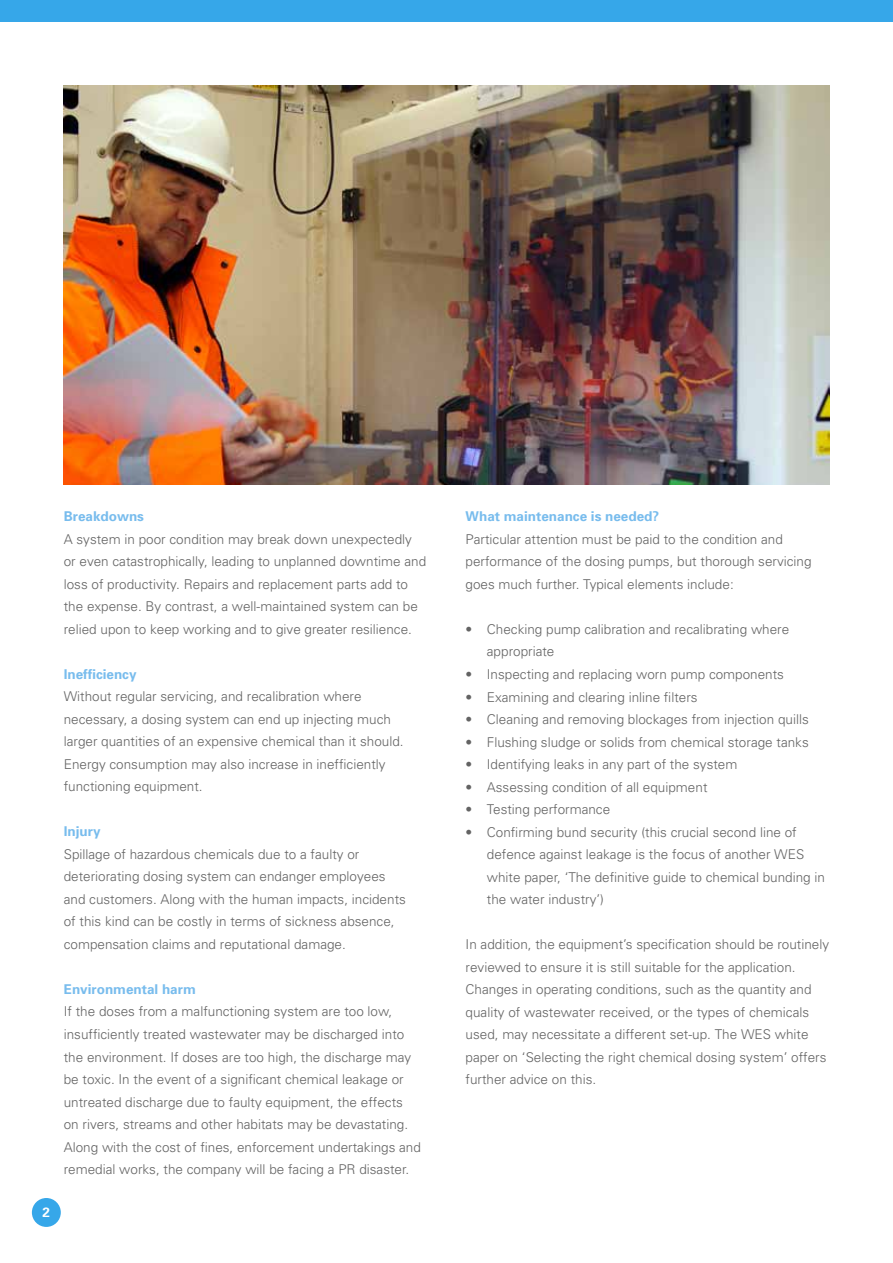
<style>
.page{position:relative;width:893px;height:1263px;background:#fff}
.page>*{position:absolute;margin:0;border:0;box-sizing:border-box;transform-origin:0 0}
.t1{font:300 13.5px/22.5px "Univers";color:#636363}
.t2{font:700 13.5px "Univers";color:#78bced}
.t3{font:700 13.5px "Univers";color:#fff}
.s1{font-family:"Univers LT Std"}
</style>
<div class="page">
<div style="left:32px;top:1198px;width:29px;height:29px;background:#36a7e9;border-radius:50%"></div>
<div style="left:0;top:0;width:893px;height:21px;background:#36a7e9"></div>
<img style="left:64px;top:85px;width:765px;height:400px">
<p class="t3" style="left:43px;top:1203px;width:9px">2</p>
<p class="t2" style="left:64px;top:508px;width:82px">Breakdowns</p>
<p class="t1" style="left:64px;top:527px;width:364px">A system in poor condition may break down unexpectedly or even catastrophically, leading to unplanned downtime and loss of productivity. Repairs and replacement parts add to the expense. By contrast, a well-maintained system can be relied upon to keep working and to give greater resilience.</p>
<p class="t2" style="left:64px;top:665px;width:74px">Inefficiency</p>
<p class="t1" style="left:64px;top:685px;width:341px">Without regular servicing, and recalibration where necessary, a dosing system can end up injecting much larger quantities of an expensive chemical than it should.<br>Energy consumption may also increase in inefficiently functioning equipment.</p>
<p class="t2" style="left:64px;top:823px;width:38px">Injury</p>
<p class="t1" style="left:64px;top:842px;width:344px">Spillage of hazardous chemicals due to a faulty or deteriorating dosing system can endanger employees and customers. Along with the human impacts, incidents of this kind can be costly in terms of sickness absence, compensation claims and reputational damage.</p>
<p class="t2" style="left:64px;top:980px;width:134px">Environmental harm</p>
<p class="t1" style="left:64px;top:1000px;width:359px">If the doses from a malfunctioning system are too low, insufficiently treated wastewater may be discharged into the environment. If doses are too high, the discharge may be toxic. In the event of a significant chemical leakage or untreated discharge due to faulty equipment, the effects on rivers, streams and other habitats may be devastating.<br>Along with the cost of fines, enforcement undertakings and remedial works, the company will be facing a PR disaster.</p>
<p class="t2" style="left:466px;top:508px;width:195px">What maintenance is needed?</p>
<p class="t1" style="left:466px;top:527px;width:347px">Particular attention must be paid to the condition and performance of the dosing pumps, but thorough servicing goes much further. Typical elements include:</p>
<p class="t1" style="left:487px;top:617px;width:304px;text-indent:-21px"><span class="s1">•</span> Checking pump calibration and recalibrating where appropriate</p>
<p class="t1" style="left:466px;top:662px;width:320px"><span class="s1">•</span> Inspecting and replacing worn pump components</p>
<p class="t1" style="left:466px;top:685px;width:234px"><span class="s1">•</span> Examining and clearing inline filters</p>
<p class="t1" style="left:466px;top:708px;width:345px"><span class="s1">•</span> Cleaning and removing blockages from injection quills</p>
<p class="t1" style="left:466px;top:730px;width:345px"><span class="s1">•</span> Flushing sludge or solids from chemical storage tanks</p>
<p class="t1" style="left:466px;top:753px;width:273px"><span class="s1">•</span> Identifying leaks in any part of the system</p>
<p class="t1" style="left:466px;top:775px;width:243px"><span class="s1">•</span> Assessing condition of all equipment</p>
<p class="t1" style="left:466px;top:798px;width:146px"><span class="s1">•</span> Testing performance</p>
<p class="t1" style="left:487px;top:820px;width:340px;text-indent:-21px"><span class="s1">•</span> Confirming bund security (this crucial second line of defence against leakage is the focus of another WES white paper, ‘The definitive guide to chemical bunding in the water industry’)</p>
<p class="t1" style="left:466px;top:933px;width:365px">In addition, the equipment’s specification should be routinely reviewed to ensure it is still suitable for the application.<br>Changes in operating conditions, such as the quantity and quality of wastewater received, or the types of chemicals used, may necessitate a different set-up. The WES white paper on ‘Selecting the right chemical dosing system’ offers further advice on this.</p>
</div>
